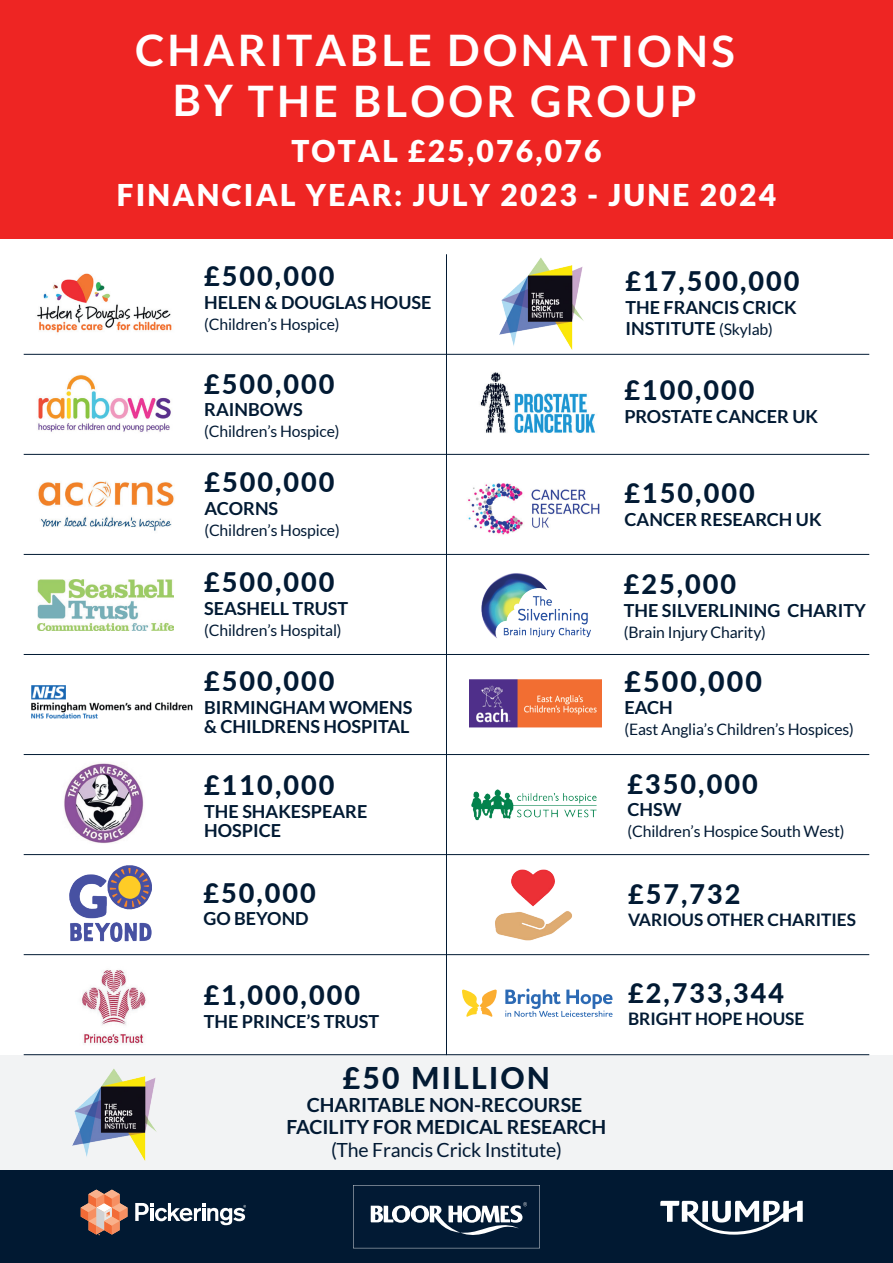
<style>
.page{position:relative;width:893px;height:1263px;background:#fff}
.page>*{position:absolute;margin:0;border:0;box-sizing:border-box;transform-origin:0 0}
.t1{font:700 43.5px/50.2px "Lato";letter-spacing:.075em;color:#fff;text-align:center}
.t2{font:900 30px/44.2px "Lato";letter-spacing:.075em;color:#fff;text-align:center}
.t3{font:800 30px "Lato";letter-spacing:.075em;color:#021a33}
.t4{font:800 28.5px "Lato";letter-spacing:.075em;color:#021a33}
.t5{font:800 27px "Lato";letter-spacing:.075em;color:#021a33}
.t6{font:700 19.5px/22.5px "Lato";color:#021a33;text-align:center}
.t7{font:19.5px "Lato";letter-spacing:-.01em;color:#021a34}
.t8{font:700 18px/19.5px "Lato";color:#021a33}
.t9{font:700 17.25px "Lato";color:#021a33}
.t10{font:15.75px "Lato";letter-spacing:-.01em;color:#021a34}
.s1{font-weight:400;font-size:15.75px;color:#021a34}
</style>
<div class="page">
<div style="left:0;top:1055px;width:893px;height:115px;background:#f2f3f4"></div>
<div style="left:0;top:1170px;width:893px;height:93px;background:#011932"></div>
<img style="left:499px;top:258px;width:85px;height:91px">
<img style="left:72px;top:1069px;width:85px;height:91px">
<div style="left:0;top:0;width:893px;height:238px;background:#ee2523"></div>
<svg style="left:660px;top:1201px;width:143px;height:33px"></svg>
<svg style="left:81px;top:1189px;width:46px;height:45px"></svg>
<svg style="left:135px;top:1203px;width:111px;height:22px"></svg>
<img style="left:481px;top:573px;width:109px;height:65px">
<img style="left:469px;top:680px;width:132px;height:48px">
<img style="left:468px;top:483px;width:132px;height:52px">
<img style="left:480px;top:372px;width:115px;height:61px">
<img style="left:471px;top:789px;width:126px;height:32px">
<svg style="left:353px;top:1185px;width:187px;height:63px"></svg>
<img style="left:482px;top:855px;width:103px;height:101px">
<hr style="left:446px;top:354px;width:423px;height:1px;background:#021a33">
<hr style="left:446px;top:454px;width:423px;height:1px;background:#021a33">
<hr style="left:446px;top:554px;width:423px;height:1px;background:#021a33">
<hr style="left:446px;top:654px;width:423px;height:1px;background:#021a33">
<hr style="left:446px;top:754px;width:423px;height:1px;background:#021a33">
<hr style="left:446px;top:854px;width:423px;height:1px;background:#021a33">
<hr style="left:446px;top:954px;width:423px;height:1px;background:#021a33">
<svg style="left:23px;top:254px;width:424px;height:801px"></svg>
<hr style="left:446px;top:1054px;width:423px;height:1px;background:#021a33">
<svg style="left:462px;top:989px;width:35px;height:28px"></svg>
<svg style="left:505px;top:988px;width:108px;height:29px"></svg>
<h1 class="t1" style="left:135px;top:25px;width:601px">CHARITABLE DONATIONS<br>BY THE BLOOR GROUP</h1>
<h2 class="t2" style="left:117px;top:128px;width:661px">TOTAL £25,076,076<br>FINANCIAL YEAR: JULY 2023 - JUNE 2024</h2>
<h3 class="t5" style="left:204px;top:256px;width:132px">£500,000</h3>
<p class="t8" style="left:204px;top:292px;width:229px">HELEN &amp; DOUGLAS HOUSE</p>
<p class="t10" style="left:204px;top:315px;width:137px">(Children’s Hospice)</p>
<h3 class="t5" style="left:204px;top:364px;width:132px">£500,000</h3>
<p class="t8" style="left:204px;top:399px;width:100px">RAINBOWS</p>
<p class="t10" style="left:204px;top:423px;width:137px">(Children’s Hospice)</p>
<h3 class="t5" style="left:204px;top:462px;width:132px">£500,000</h3>
<p class="t8" style="left:204px;top:498px;width:75px">ACORNS</p>
<p class="t10" style="left:204px;top:521px;width:137px">(Children’s Hospice)</p>
<h3 class="t5" style="left:204px;top:562px;width:132px">£500,000</h3>
<p class="t8" style="left:204px;top:598px;width:145px">SEASHELL TRUST</p>
<p class="t10" style="left:204px;top:621px;width:139px">(Children’s Hospital)</p>
<h3 class="t5" style="left:204px;top:661px;width:132px">£500,000</h3>
<p class="t8" style="left:204px;top:697px;width:210px">BIRMINGHAM WOMENS &amp; CHILDRENS HOSPITAL</p>
<h3 class="t5" style="left:204px;top:765px;width:132px">£110,000</h3>
<p class="t8" style="left:204px;top:801px;width:165px">THE SHAKESPEARE<br>HOSPICE</p>
<h3 class="t5" style="left:203px;top:873px;width:114px">£50,000</h3>
<p class="t8" style="left:203px;top:908px;width:107px">GO BEYOND</p>
<h3 class="t5" style="left:625px;top:261px;width:175px">£17,500,000</h3>
<p class="t8" style="left:625px;top:296px;width:173px;line-height:21px">THE FRANCIS CRICK<br>INSTITUTE <span class="s1">(Skylab)</span></p>
<h3 class="t5" style="left:624px;top:370px;width:132px">£100,000</h3>
<p class="t8" style="left:624px;top:406px;width:195px">PROSTATE CANCER UK</p>
<h3 class="t5" style="left:624px;top:473px;width:132px">£150,000</h3>
<p class="t8" style="left:624px;top:509px;width:199px">CANCER RESEARCH UK</p>
<h3 class="t5" style="left:624px;top:564px;width:114px">£25,000</h3>
<p class="t8" style="left:624px;top:600px;width:243px">THE SILVERLINING CHARITY</p>
<p class="t10" style="left:624px;top:623px;width:144px">(Brain Injury Charity)</p>
<h3 class="t4" style="left:624px;top:660px;width:139px">£500,000</h3>
<p class="t8" style="left:624px;top:698px;width:50px">EACH</p>
<p class="t10" style="left:624px;top:721px;width:231px">(East Anglia’s Children’s Hospices)</p>
<h3 class="t5" style="left:627px;top:764px;width:132px">£350,000</h3>
<p class="t8" style="left:627px;top:800px;width:56px">CHSW</p>
<p class="t10" style="left:627px;top:823px;width:219px">(Children’s Hospice South West)</p>
<h3 class="t5" style="left:628px;top:874px;width:114px">£57,732</h3>
<p class="t9" style="left:628px;top:910px;width:229px">VARIOUS OTHER CHARITIES</p>
<h3 class="t5" style="left:204px;top:975px;width:158px">£1,000,000</h3>
<p class="t8" style="left:204px;top:1011px;width:177px">THE PRINCE’S TRUST</p>
<h2 class="t3" style="left:343px;top:1055px;width:209px">£50 MILLION</h2>
<p class="t6" style="left:287px;top:1093px;width:321px">CHARITABLE NON-RECOURSE<br>FACILITY FOR MEDICAL RESEARCH</p>
<p class="t7" style="left:331px;top:1139px;width:232px">(The Francis Crick Institute)</p>
<h3 class="t5" style="left:628px;top:973px;width:158px">£2,733,344</h3>
<p class="t9" style="left:628px;top:1009px;width:178px">BRIGHT HOPE HOUSE</p>
</div>
